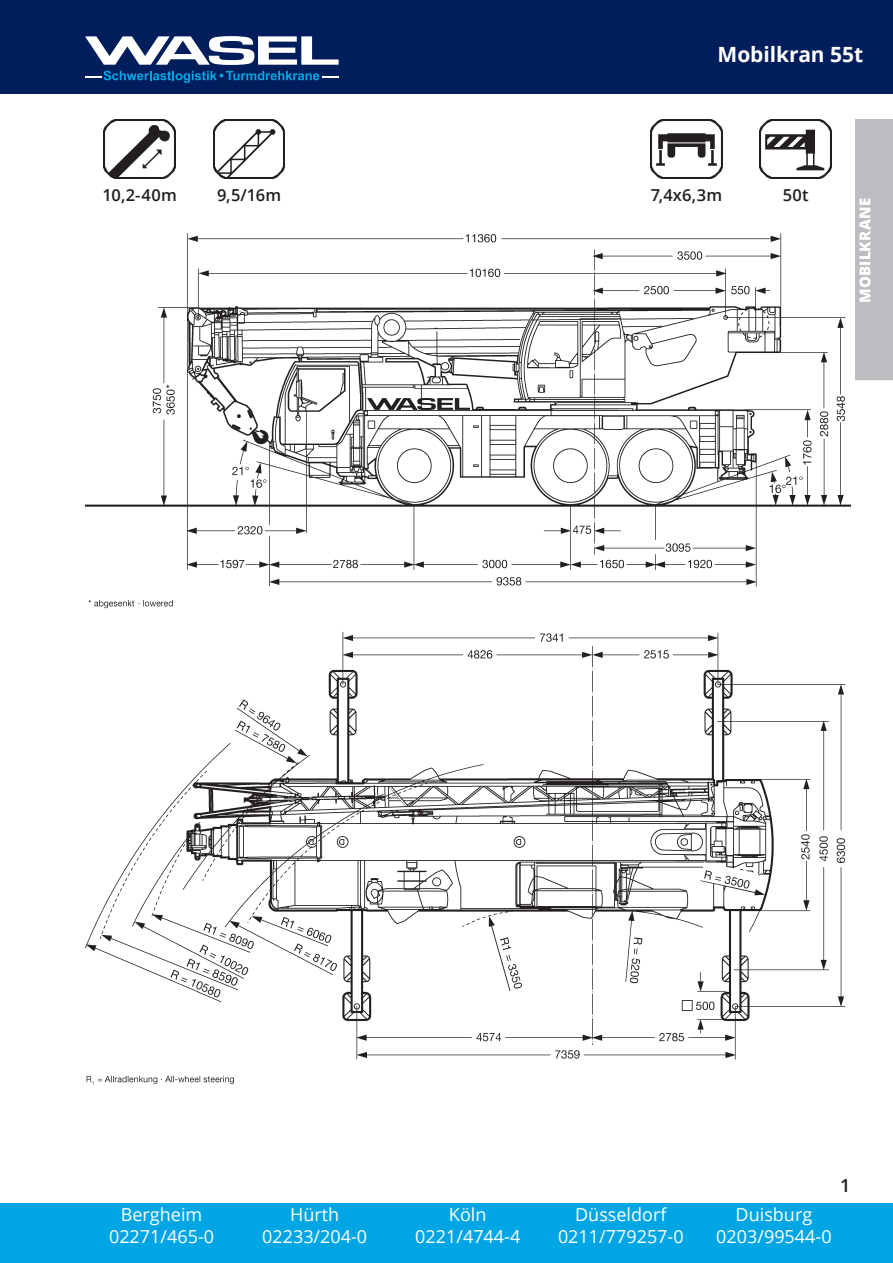
<style>
.page{position:relative;width:893px;height:1263px;background:#fff}
.page>*{position:absolute;margin:0;border:0;box-sizing:border-box;transform-origin:0 0}
.t1{font:700 21px "Open Sans";letter-spacing:-.005em;color:#fff}
.t2{font:18px/21.6px "Open Sans";color:#fff;text-align:center}
.t3{font:600 18px "Open Sans";color:#231f20}
.t4{font:600 16.5px "Open Sans";letter-spacing:.01em;color:#231f20}
.t5{font:800 15px "Open Sans";letter-spacing:.015em;color:#fff}
</style>
<div class="page">
<div style="left:855px;top:119px;width:38px;height:263px;background:#bcbdc0"></div>
<div style="left:0;top:0;width:893px;height:94px;background:#001e5b"></div>
<div style="left:0;top:1203px;width:893px;height:60px;background:#00a6e4"></div>
<svg style="left:85px;top:36px;width:254px;height:29px"></svg>
<svg style="left:85px;top:71px;width:254px;height:12px"></svg>
<hr style="left:855px;top:380px;width:38px;height:3px;background:#fff">
<img style="left:85px;top:234px;width:765px;height:850px">
<img style="left:104px;top:119px;width:72px;height:60px">
<img style="left:213px;top:119px;width:72px;height:60px">
<img style="left:651px;top:119px;width:71px;height:60px">
<img style="left:760px;top:119px;width:72px;height:60px">
<img style="left:368px;top:398px;width:102px;height:12px">
<p class="t1" style="left:718px;top:40px;width:147px">Mobilkran 55t</p>
<p class="t4" style="left:103px;top:184px;width:76px">10,2-40m</p>
<p class="t4" style="left:217px;top:184px;width:66px">9,5/16m</p>
<p class="t4" style="left:651px;top:184px;width:73px">7,4x6,3m</p>
<p class="t4" style="left:783px;top:184px;width:27px">50t</p>
<p class="t5" style="left:854px;top:303px;width:107px;rotate:-90deg">MOBILKRANE</p>
<p class="t2" style="left:109px;top:1204px;width:107px">Bergheim<br>02271/465-0</p>
<p class="t2" style="left:262px;top:1204px;width:107px">Hürth<br>02233/204-0</p>
<p class="t2" style="left:415px;top:1204px;width:107px">Köln<br>0221/4744-4</p>
<p class="t2" style="left:558px;top:1204px;width:127px">Düsseldorf<br>0211/779257-0</p>
<p class="t2" style="left:716px;top:1204px;width:117px">Duisburg<br>0203/99544-0</p>
<p class="t3" style="left:840px;top:1173px;width:12px">1</p>
</div>
